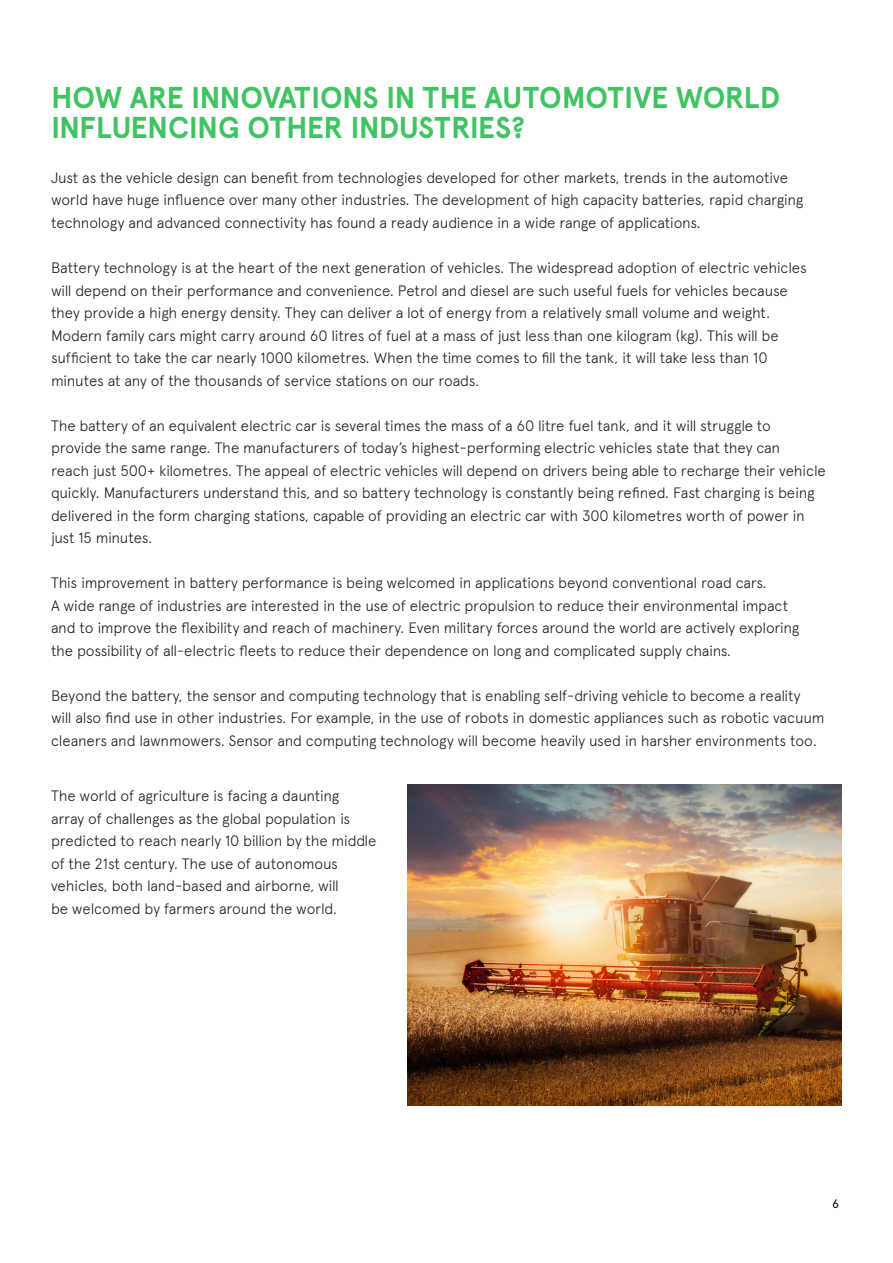
<style>
.page{position:relative;width:893px;height:1263px;background:#fff}
.page>*{position:absolute;margin:0;border:0;box-sizing:border-box;transform-origin:0 0}
.Body_Sub_Header_-_K{font:700 30px/30px "Apercu Avnet";letter-spacing:-.015em;color:#41c363}
.Body_Main_Text{font:300 15px/22.5px "Apercu Avnet";letter-spacing:-.015em;color:#231f20}
.t1{font:12px "Apercu Avnet";color:#000}
</style>
<div class="page">
<img style="left:407px;top:784px;width:435px;height:322px">
<p class="Body_Sub_Header_-_K" style="left:51px;top:80px;width:731px">HOW ARE INNOVATIONS IN THE AUTOMOTIVE WORLD<br>INFLUENCING OTHER INDUSTRIES?</p>
<p class="Body_Main_Text" style="left:51px;top:165px;width:754px">Just as the vehicle design can benefit from technologies developed for other markets, trends in the automotive world have huge influence over many other industries. The development of high capacity batteries, rapid charging technology and advanced connectivity has found a ready audience in a wide range of applications.</p>
<p class="Body_Main_Text" style="left:51px;top:255px;width:757px">Battery technology is at the heart of the next generation of vehicles. The widespread adoption of electric vehicles will depend on their performance and convenience. Petrol and diesel are such useful fuels for vehicles because they provide a high energy density. They can deliver a lot of energy from a relatively small volume and weight.<br>Modern family cars might carry around 60 litres of fuel at a mass of just less than one kilogram (kg). This will be sufficient to take the car nearly 1000 kilometres. When the time comes to fill the tank, it will take less than 10 minutes at any of the thousands of service stations on our roads.</p>
<p class="Body_Main_Text" style="left:51px;top:413px;width:776px">The battery of an equivalent electric car is several times the mass of a 60 litre fuel tank, and it will struggle to<br>provide the same range. The manufacturers of today’s highest-performing electric vehicles state that they can<br>reach just 500+ kilometres. The appeal of electric vehicles will depend on drivers being able to recharge their vehicle quickly. Manufacturers understand this, and so battery technology is constantly being refined. Fast charging is being delivered in the form charging stations, capable of providing an electric car with 300 kilometres worth of power in just 15 minutes.</p>
<p class="Body_Main_Text" style="left:51px;top:570px;width:750px">This improvement in battery performance is being welcomed in applications beyond conventional road cars.<br>A wide range of industries are interested in the use of electric propulsion to reduce their environmental impact and to improve the flexibility and reach of machinery. Even military forces around the world are actively exploring the possibility of all-electric fleets to reduce their dependence on long and complicated supply chains.</p>
<p class="Body_Main_Text" style="left:51px;top:683px;width:775px">Beyond the battery, the sensor and computing technology that is enabling self-driving vehicle to become a reality will also find use in other industries. For example, in the use of robots in domestic appliances such as robotic vacuum cleaners and lawnmowers. Sensor and computing technology will become heavily used in harsher environments too.</p>
<p class="Body_Main_Text" style="left:51px;top:783px;width:327px">The world of agriculture is facing a daunting array of challenges as the global population is predicted to reach nearly 10 billion by the middle of the 21st century. The use of autonomous vehicles, both land-based and airborne, will<br>be welcomed by farmers around the world.</p>
<p class="t1" style="left:832px;top:1194px;width:8px">6</p>
</div>
